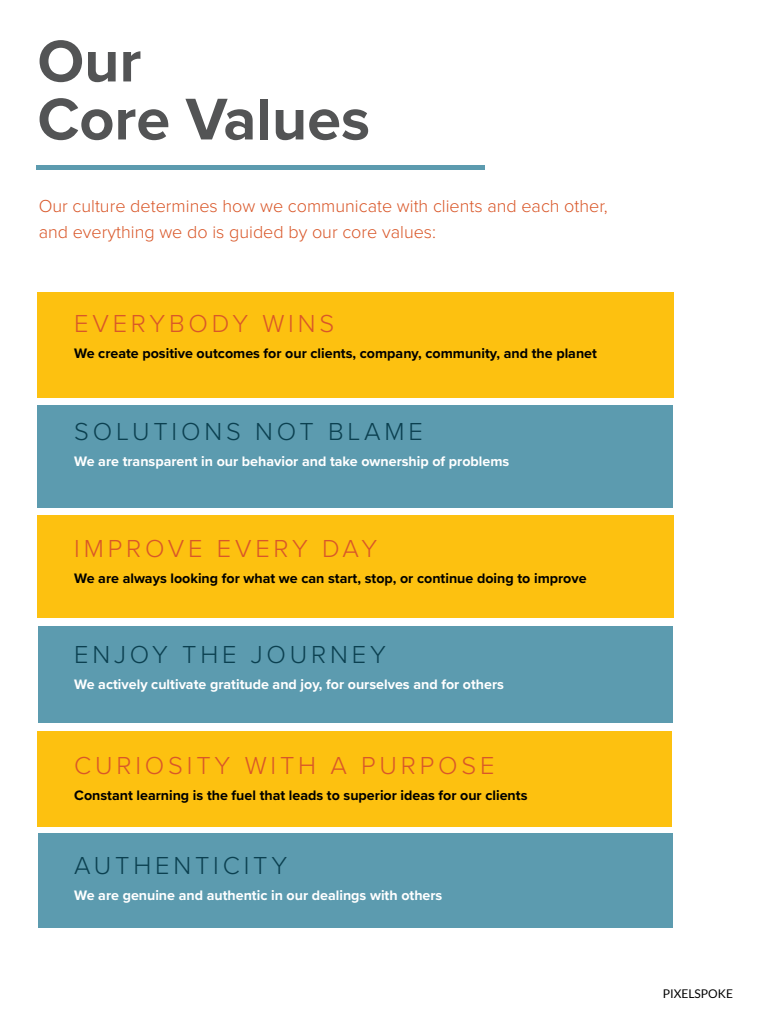
<style>
.page{position:relative;width:768px;height:1024px;background:#fff}
.page>*{position:absolute;margin:0;border:0;box-sizing:border-box;transform-origin:0 0}
.t1{font:700 61px/58px "Proxima Nova";color:#535455}
.t2{font:300 25.5px "Proxima Nova";letter-spacing:.15em;color:#d95729}
.t3{font:300 25.5px "Proxima Nova";letter-spacing:.15em;color:#0b4050}
.t4{font:300 18px/26px "Proxima Nova";color:#d95729}
.t5{font:700 14.2px "Proxima Nova";color:#000}
.t6{font:700 14.2px "Proxima Nova";color:#fff}
.t7{font:12px "Lato";color:#000}
</style>
<div class="page">
<hr style="left:36px;top:165px;width:449px;height:4px;background:#5c9baf">
<div style="left:38px;top:731px;width:634px;height:96px;background:#fdc110"></div>
<div style="left:38px;top:515px;width:636px;height:103px;background:#fdc110"></div>
<div style="left:37px;top:292px;width:637px;height:106px;background:#fdc110"></div>
<div style="left:39px;top:833px;width:634px;height:95px;background:#5c9baf"></div>
<div style="left:39px;top:626px;width:634px;height:97px;background:#5c9baf"></div>
<div style="left:38px;top:405px;width:635px;height:103px;background:#5c9baf"></div>
<p class="t1" style="left:37px;top:31px;width:334px">Our<br>Core Values</p>
<p class="t4" style="left:39px;top:192px;width:570px">Our culture determines how we communicate with clients and each other, and everything we do is guided by our core values:</p>
<p class="t2" style="left:74px;top:305px;width:262px">EVERYBODY WINS</p>
<p class="t5" style="left:74px;top:343px;width:524px">We create positive outcomes for our clients, company, community, and the planet</p>
<p class="t3" style="left:74px;top:413px;width:350px">SOLUTIONS NOT BLAME</p>
<p class="t6" style="left:74px;top:451px;width:437px">We are transparent in our behavior and take ownership of problems</p>
<p class="t2" style="left:74px;top:529px;width:304px">IMPROVE EVERY DAY</p>
<p class="t5" style="left:74px;top:567px;width:514px">We are always looking for what we can start, stop, or continue doing to improve</p>
<p class="t3" style="left:74px;top:636px;width:313px">ENJOY THE JOURNEY</p>
<p class="t6" style="left:74px;top:674px;width:431px">We actively cultivate gratitude and joy, for ourselves and for others</p>
<p class="t2" style="left:74px;top:746px;width:422px">CURIOSITY WITH A PURPOSE</p>
<p class="t5" style="left:74px;top:784px;width:455px">Constant learning is the fuel that leads to superior ideas for our clients</p>
<p class="t3" style="left:74px;top:847px;width:215px">AUTHENTICITY</p>
<p class="t6" style="left:74px;top:885px;width:370px">We are genuine and authentic in our dealings with others</p>
<p class="t7" style="left:663px;top:987px;width:72px">PIXELSPOKE</p>
</div>
